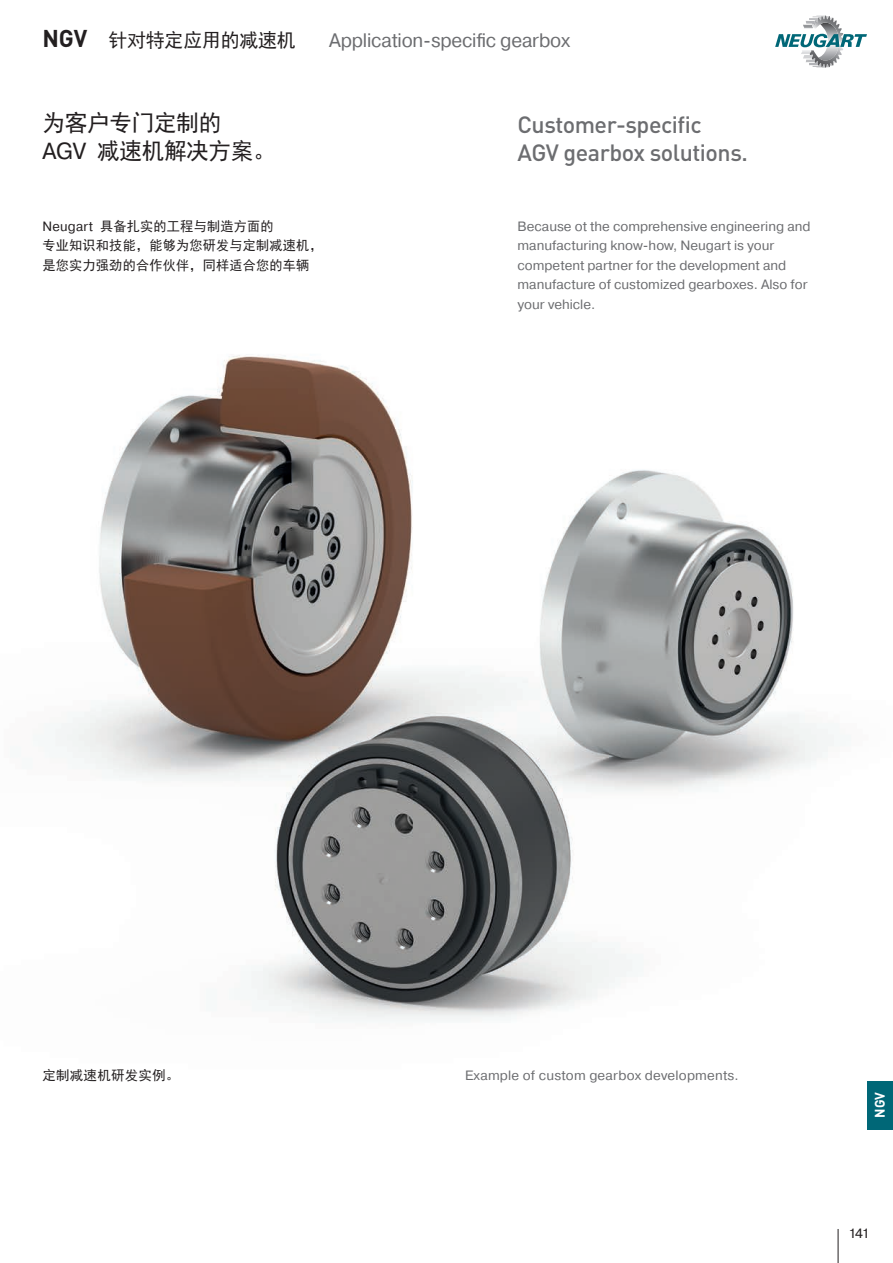
<style>
.page{position:relative;width:893px;height:1263px;background:#fff}
.page>*{position:absolute;margin:0;border:0;box-sizing:border-box;transform-origin:0 0}
.t1{font:500 23.25px/28.5px "DIN Pro";letter-spacing:-.02em;color:#6c6d70}
.t2{font:23.25px/28.5px "Sim Hei";letter-spacing:-.01em;color:#231f20}
.t3{font:19.5px "Pragmatica";letter-spacing:-.01em;color:#6c6d70}
.t4{font:19.5px "Sim Hei";letter-spacing:-.01em;color:#231f20}
.t5{font:700 13.8px "DIN Pro";color:#fff;scale:.96 1}
.Fließtext{font:13.5px/19.5px "Pragmatica";color:#6c6d70}
.Fließtext-2{font:13.5px "Sim Hei";letter-spacing:.02em;color:#231f20}
.t6{font:13.5px "Pragmatica";color:#231f20}
.s1{font-family:"DIN Pro";font-weight:700;font-size:24px}
.s2{font-family:"Pragmatica"}
</style>
<div class="page">
<img style="left:55px;top:355px;width:779px;height:666px">
<div style="left:867px;top:1080px;width:26px;height:49px;background:#006777"></div>
<hr style="left:838px;top:1229px;width:1px;height:34px;background:#231f20">
<svg style="left:775px;top:16px;width:92px;height:52px"></svg>
<p class="t4" style="left:43px;top:30px;width:255px"><span class="s1">NGV</span> 针对特定应用的减速机</p>
<p class="t3" style="left:329px;top:28px;width:243px">Application-specific gearbox</p>
<p class="t2" style="left:43px;top:108px;width:235px">为客户专门定制的<br><span class="s2">AGV</span> 减速机解决方案。</p>
<p class="Fließtext-2" style="left:43px;top:219px;width:233px"><span class="s2">Neugart</span> 具备扎实的工程与制造方面的</p>
<p class="Fließtext-2" style="left:43px;top:238px;width:282px">专业知识和技能，能够为您研发与定制减速机，</p>
<p class="Fließtext-2" style="left:43px;top:258px;width:268px">是您实力强劲的合作伙伴，同样适合您的车辆</p>
<p class="t1" style="left:517px;top:108px;width:232px">Customer-specific<br>AGV gearbox solutions.</p>
<p class="Fließtext" style="left:517px;top:216px;width:295px">Because ot the comprehensive engineering and manufacturing know-how, Neugart is your competent partner for the development and manufacture of customized gearboxes. Also for your vehicle.</p>
<p class="Fließtext-2" style="left:43px;top:1068px;width:138px">定制减速机研发实例。</p>
<p class="Fließtext" style="left:465px;top:1066px;width:275px">Example of custom gearbox developments.</p>
<p class="t5" style="left:869px;top:1118px;width:28px;rotate:-90deg">NGV</p>
<p class="t6" style="left:848px;top:1225px;width:23px">141</p>
</div>
